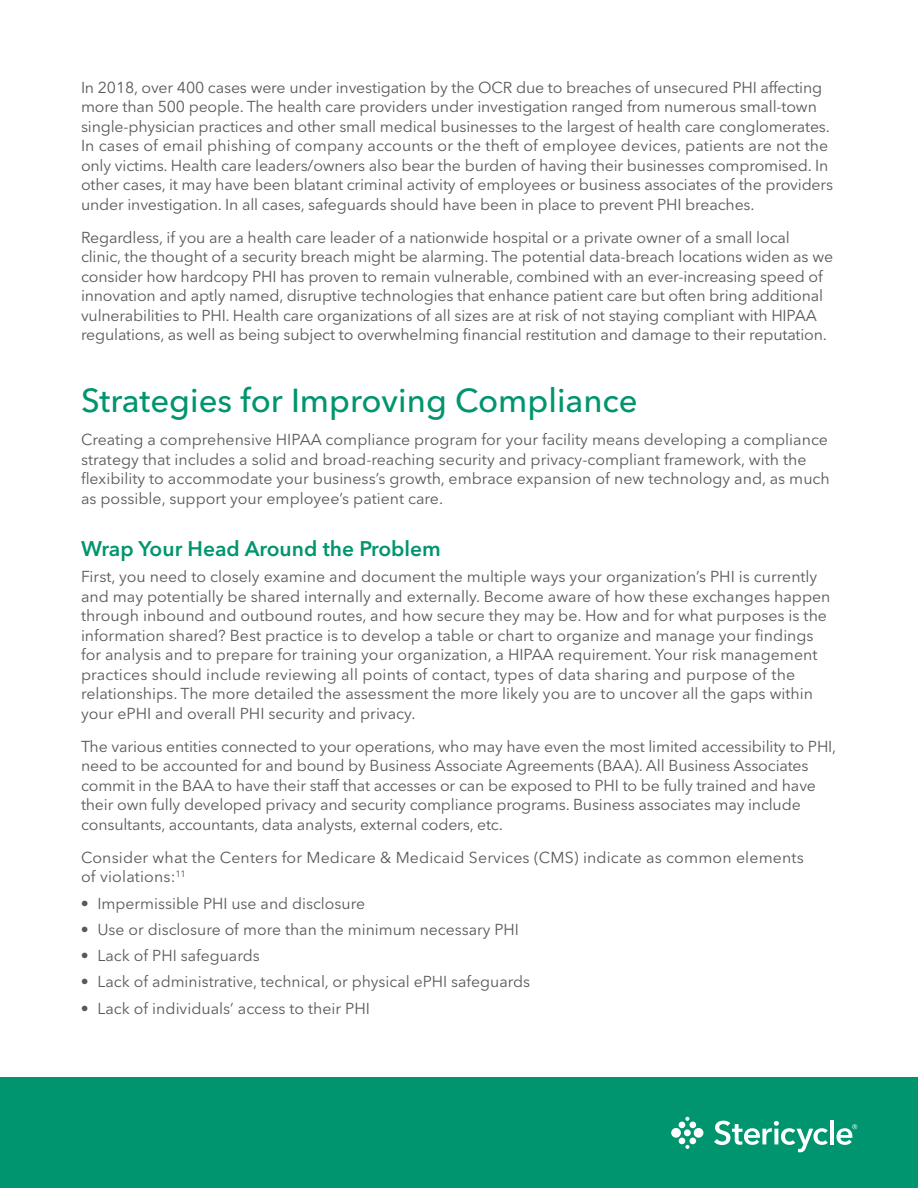
<style>
.page{position:relative;width:918px;height:1188px;background:#fff}
.page>*{position:absolute;margin:0;border:0;box-sizing:border-box;transform-origin:0 0}
.t1{font:500 33px "Avenir Next LT Pro";color:#00956e}
.t2{font:600 21px "Avenir Next LT Pro";color:#00956e}
.t3{font:15.75px/19.5px "Avenir Next LT Pro";letter-spacing:-.01em;color:#58595b}
.t4{font:15.75px/19.5px "Avenir Next LT Pro";letter-spacing:.01em;color:#58595b}
</style>
<div class="page">
<div style="left:0;top:1078px;width:918px;height:110px;background:#00956e"></div>
<svg style="left:714px;top:1121px;width:114px;height:31px"></svg>
<hr style="left:830px;top:1120px;width:4px;height:24px;background:#fff">
<svg style="left:836px;top:1124px;width:21px;height:21px"></svg>
<div style="left:694px;top:1128px;width:9px;height:10px;background:#fff;border-radius:50%"></div>
<div style="left:671px;top:1128px;width:10px;height:10px;background:#fff;border-radius:50%"></div>
<div style="left:689px;top:1122px;width:7px;height:6px;background:#fff;border-radius:50%"></div>
<div style="left:684px;top:1129px;width:7px;height:7px;background:#fff;border-radius:50%"></div>
<svg style="left:679px;top:1117px;width:10px;height:11px"></svg>
<svg style="left:679px;top:1138px;width:10px;height:11px"></svg>
<div style="left:689px;top:1138px;width:7px;height:6px;background:#fff;border-radius:50%"></div>
<p class="t3" style="left:81px;top:78px;width:754px">In 2018, over 400 cases were under investigation by the OCR due to breaches of unsecured PHI affecting more than 500 people. The health care providers under investigation ranged from numerous small-town single-physician practices and other small medical businesses to the largest of health care conglomerates.<br>In cases of email phishing of company accounts or the theft of employee devices, patients are not the only victims. Health care leaders/owners also bear the burden of having their businesses compromised. In other cases, it may have been blatant criminal activity of employees or business associates of the providers under investigation. In all cases, safeguards should have been in place to prevent PHI breaches.</p>
<p class="t3" style="left:81px;top:228px;width:754px">Regardless, if you are a health care leader of a nationwide hospital or a private owner of a small local clinic, the thought of a security breach might be alarming. The potential data-breach locations widen as we consider how hardcopy PHI has proven to remain vulnerable, combined with an ever-increasing speed of innovation and aptly named, disruptive technologies that enhance patient care but often bring additional vulnerabilities to PHI. Health care organizations of all sizes are at risk of not staying compliant with HIPAA regulations, as well as being subject to overwhelming financial restitution and damage to their reputation.</p>
<h1 class="t1" style="left:81px;top:381px;width:558px">Strategies for Improving Compliance</h1>
<p class="t3" style="left:81px;top:430px;width:750px">Creating a comprehensive HIPAA compliance program for your facility means developing a compliance strategy that includes a solid and broad-reaching security and privacy-compliant framework, with the flexibility to accommodate your business’s growth, embrace expansion of new technology and, as much as possible, support your employee’s patient care.</p>
<h2 class="t2" style="left:81px;top:536px;width:362px">Wrap Your Head Around the Problem</h2>
<p class="t3" style="left:81px;top:567px;width:751px">First, you need to closely examine and document the multiple ways your organization’s PHI is currently and may potentially be shared internally and externally. Become aware of how these exchanges happen through inbound and outbound routes, and how secure they may be. How and for what purposes is the information shared? Best practice is to develop a table or chart to organize and manage your findings for analysis and to prepare for training your organization, a HIPAA requirement. Your risk management practices should include reviewing all points of contact, types of data sharing and purpose of the relationships. The more detailed the assessment the more likely you are to uncover all the gaps within your ePHI and overall PHI security and privacy.</p>
<p class="t3" style="left:81px;top:737px;width:757px">The various entities connected to your operations, who may have even the most limited accessibility to PHI, need to be accounted for and bound by Business Associate Agreements (BAA). All Business Associates commit in the BAA to have their staff that accesses or can be exposed to PHI to be fully trained and have their own fully developed privacy and security compliance programs. Business associates may include consultants, accountants, data analysts, external coders, etc.</p>
<p class="t4" style="left:81px;top:848px;width:724px">Consider what the Centers for Medicare &amp; Medicaid Services (CMS) indicate as common elements of violations:<sup>11</sup></p>
<p class="t3" style="left:81px;top:893px;width:286px">• Impermissible PHI use and disclosure</p>
<p class="t3" style="left:81px;top:920px;width:440px">• Use or disclosure of more than the minimum necessary PHI</p>
<p class="t3" style="left:81px;top:946px;width:180px">• Lack of PHI safeguards</p>
<p class="t3" style="left:81px;top:972px;width:451px">• Lack of administrative, technical, or physical ePHI safeguards</p>
<p class="t3" style="left:81px;top:998px;width:291px">• Lack of individuals’ access to their PHI</p>
</div>
